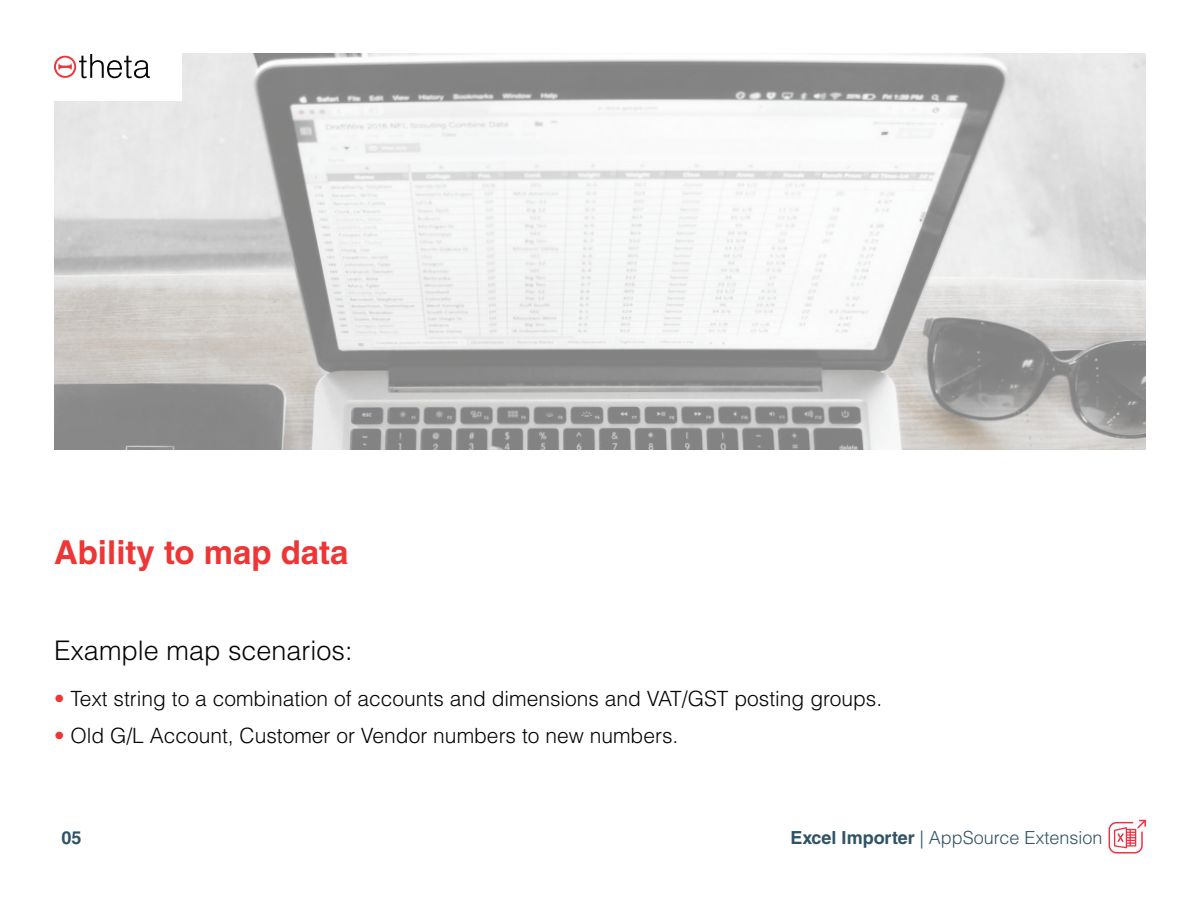
<style>
.page{position:relative;width:1200px;height:900px;background:#fff}
.page>*{position:absolute;margin:0;border:0;box-sizing:border-box;transform-origin:0 0}
.t1{font:700 33px "Helvetica LT Std";color:#ee3637}
.t2{font:300 27px "Helvetica LT Std";color:#040503}
.t3{font:300 21px "Helvetica LT Std";color:#040503}
.t4{font:300 18px "Helvetica LT Std";color:#2f5365}
.t5{font:700 18px "Helvetica LT Std";color:#2f5365}
.s1{color:#ee3637}
.s2{font-weight:700}
</style>
<div class="page">
<svg style="left:1109px;top:820px;width:37px;height:34px"></svg>
<img style="left:54px;top:54px;width:1092px;height:396px">
<div style="left:47px;top:49px;width:135px;height:52px;background:#fff"></div>
<svg style="left:54px;top:54px;width:96px;height:24px"></svg>
<h1 class="t1" style="left:54px;top:532px;width:296px">Ability to map data</h1>
<p class="t2" style="left:54px;top:633px;width:300px">Example map scenarios:</p>
<p class="t3" style="left:54px;top:686px;width:830px"><span class="s1">•</span> Text string to a combination of accounts and dimensions and VAT/GST posting groups.</p>
<p class="t3" style="left:54px;top:723px;width:626px"><span class="s1">•</span> Old G/L Account, Customer or Vendor numbers to new numbers.</p>
<p class="t5" style="left:62px;top:827px;width:22px">05</p>
<p class="t4" style="left:790px;top:826px;width:314px"><span class="s2">Excel Importer</span> | AppSource Extension</p>
</div>
